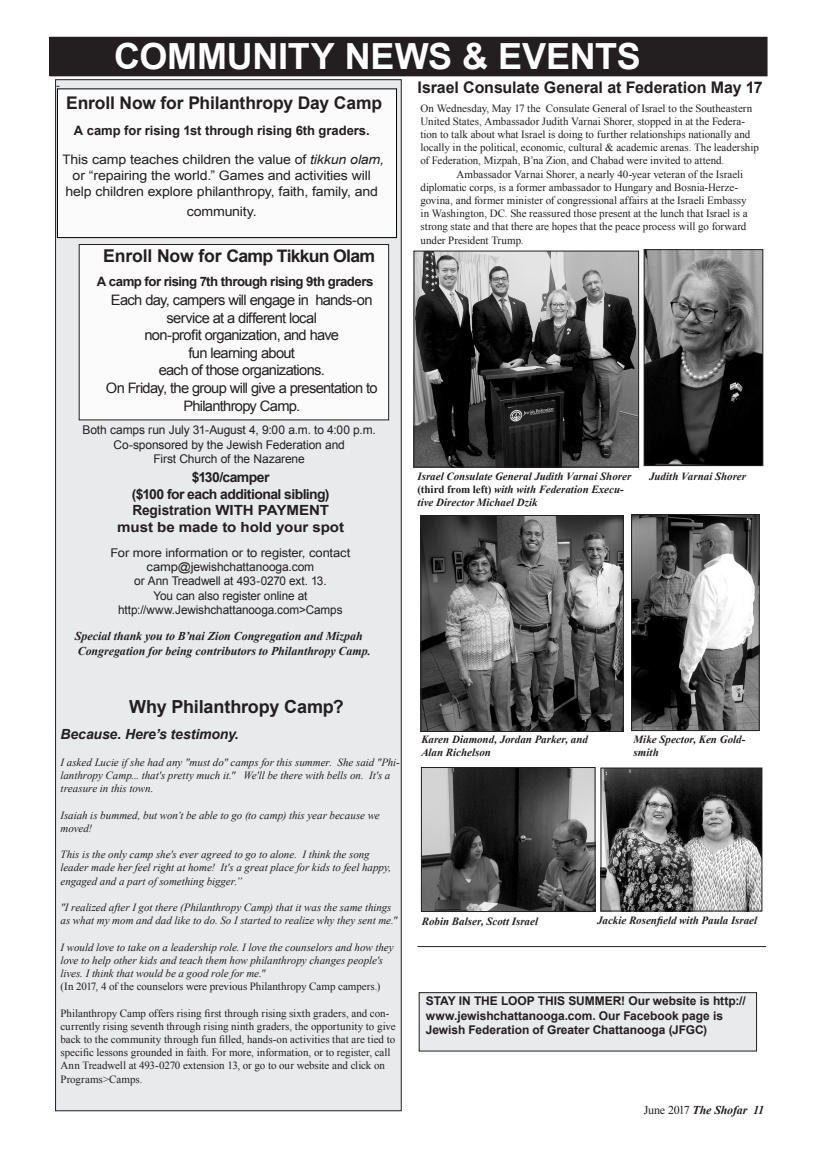
<style>
.page{position:relative;width:819px;height:1152px;background:#fff}
.page>*{position:absolute;margin:0;border:0;box-sizing:border-box;transform-origin:0 0}
.shofar_caption{font:700 48px "Arial";letter-spacing:-.015em;color:#fff}
.t1{font:700 36px "Arial";letter-spacing:-.005em;color:#fff}
.shofar_caption-2{font:700 18px "Arial";letter-spacing:-.01em;color:#231f20}
.t2{font:700 17.5px "Arial";letter-spacing:-.01em;color:#231f20}
.t3{font:700 17.3px "Arial";letter-spacing:-.04em;color:#231f20}
.shofar_caption-3{font:700 16px "Arial";letter-spacing:-.005em;color:#231f20}
.t4{font:14.4px/17.6px "Arial";letter-spacing:-.045em;color:#231f20;text-align:center}
.t5{font:700 14px "Arial";letter-spacing:-.005em;color:#231f20;scale:1.08 1}
.shofar_caption-4{font:italic 700 14px "Arial";letter-spacing:-.005em;color:#231f20}
.t6{font:700 14px "Arial";letter-spacing:-.005em;color:#231f20}
.t7{font:700 13.7px/16.8px "Arial";letter-spacing:-.04em;color:#231f20;text-align:center}
.t8{font:13.1px/15.7px "Arial";letter-spacing:-.01em;color:#231f20;text-align:center}
.t9{font:13.1px "Arial";letter-spacing:-.01em;color:#231f20;scale:1.08 1}
.t10{font:700 13px "Arial";letter-spacing:-.005em;color:#231f20}
.t11{font:700 13px "Arial";letter-spacing:-.03em;color:#231f20}
.t12{font:12px/14.4px "Arial";letter-spacing:-.01em;color:#231f20;text-align:center}
.shofar_caption-5{font:700 12px/14.4px "Arial";letter-spacing:-.005em;color:#231f20}
.shofar_caption-6{font:italic 700 12px "Times New Roman";letter-spacing:-.005em;color:#231f20}
.t13{font:12px "Arial";letter-spacing:-.01em;color:#231f20;scale:1.08 1}
.t14{font:12px "Times New Roman";color:#231f20}
.shofar_caption-7{font:11px/13.2px "Times New Roman";letter-spacing:-.005em;color:#231f20}
.shofar_caption-8{font:italic 11px/13.2px "Times New Roman";letter-spacing:-.005em;color:#231f20}
.shofar_caption-9{font:italic 700 11px/13.2px "Times New Roman";color:#231f20}
.s1{font-style:italic}
.s2{font-size:17.6px}
.s3{font-style:normal}
.s4{font-weight:400;font-style:normal}
</style>
<div class="page">
<div style="left:50px;top:37px;width:717px;height:39px;background:#231f20"></div>
<hr style="left:418px;top:946px;width:348px;height:1px;background:#231f20">
<div style="left:56px;top:80px;width:345px;height:1031px;background:#e9eaeb"></div>
<div style="left:57px;top:88px;width:340px;height:150px;background:#fbfbfb;border:1px solid #000"></div>
<div style="left:79px;top:245px;width:310px;height:175px;background:#fbfbfb"></div>
<div style="left:79px;top:244px;width:310px;height:176px;border:1px solid #231f20"></div>
<img style="left:422px;top:517px;width:200px;height:213px">
<div style="left:420px;top:515px;width:204px;height:217px;border:1px solid #231f20"></div>
<img style="left:602px;top:770px;width:158px;height:140px">
<div style="left:600px;top:768px;width:162px;height:144px;border:1px solid #231f20"></div>
<img style="left:415px;top:253px;width:222px;height:213px">
<div style="left:413px;top:251px;width:226px;height:217px;border:1px solid #231f20"></div>
<img style="left:633px;top:516px;width:125px;height:213px">
<div style="left:631px;top:514px;width:129px;height:217px;border:1px solid #231f20"></div>
<img style="left:646px;top:251px;width:115px;height:213px">
<div style="left:644px;top:249px;width:119px;height:217px;border:1px solid #231f20"></div>
<div style="left:419px;top:993px;width:338px;height:58px;background:#e9eaeb"></div>
<div style="left:419px;top:992px;width:338px;height:60px;border:1px solid #231f20"></div>
<img style="left:423px;top:769px;width:171px;height:141px">
<div style="left:421px;top:767px;width:175px;height:145px;border:1px solid #231f20"></div>
<p class="t1" style="left:114px;top:32px;width:528px">COMMUNITY NEWS &amp; EVENTS</p>
<p class="shofar_caption" style="left:169px;top:35px;width:458px">FEDERATION NEWS</p>
<p class="shofar_caption-3" style="left:418px;top:76px;width:347px">Israel Consulate General at Federation May 17</p>
<p class="shofar_caption-7" style="left:420px;top:101px;width:340px">On Wednesday, May 17 the Consulate General of Israel to the Southeastern United States, Ambassador Judith Varnai Shorer, stopped in at the Federa&shy;tion to talk about what Israel is doing to further relationships nationally and locally in the political, economic, cultural &amp; academic arenas. The leadership of Federation, Mizpah, B’na Zion, and Chabad were invited to attend.</p>
<p class="shofar_caption-7" style="left:420px;top:167px;width:329px;text-indent:36px">Ambassador Varnai Shorer, a nearly 40-year veteran of the Israeli diplomatic corps, is a former ambassador to Hungary and Bosnia-Herze&shy;govina, and former minister of congressional affairs at the Israeli Embassy in Washington, DC. She reassured those present at the lunch that Israel is a strong state and that there are hopes that the peace process will go forward under President Trump.</p>
<p class="t14" style="left:56px;top:76px;width:5px">-</p>
<p class="t2" style="left:66px;top:91px;width:317px">Enroll Now for Philanthropy Day Camp</p>
<p class="t10" style="left:74px;top:121px;width:297px">A camp for rising 1st through rising 6th graders.</p>
<p class="t8" style="left:63px;top:152px;width:323px">This camp teaches children the value of <span class="s1">tikkun olam, </span>or “repairing the world.” Games and activities will help children explore philanthropy, faith, family, and</p>
<p class="t9" style="left:187px;top:203px;width:66px">community.</p>
<p class="t3" style="left:103px;top:244px;width:274px"><span class="s2">Enroll Now for</span> Camp Tikkun Olam</p>
<p class="t11" style="left:97px;top:273px;width:278px">A camp for rising 7th through rising 9th graders</p>
<p class="t4" style="left:111px;top:291px;width:263px">Each day, campers will engage in hands-on</p>
<p class="t4" style="left:106px;top:309px;width:273px">service at a different local<br>non-profit organization, and have<br>fun learning about<br>each of those organizations.<br>On Friday, the group will give a presentation to</p>
<p class="t4" style="left:183px;top:397px;width:118px">Philanthropy Camp.</p>
<p class="t12" style="left:83px;top:423px;width:295px">Both camps run July 31-August 4, 9:00 a.m. to 4:00 p.m.</p>
<p class="t12" style="left:113px;top:437px;width:233px">Co-sponsored by the Jewish Federation and</p>
<p class="t12" style="left:154px;top:452px;width:153px">First Church of the Nazarene</p>
<p class="t7" style="left:132px;top:469px;width:199px">$130/camper<br>($100 for each additional sibling)</p>
<p class="t6" style="left:132px;top:501px;width:198px">Registration WITH PAYMENT</p>
<p class="t5" style="left:117px;top:518px;width:211px">must be made to hold your spot</p>
<p class="t13" style="left:110px;top:545px;width:224px">For more information or to register, contact</p>
<p class="t13" style="left:146px;top:559px;width:157px">camp@jewishchattanooga.com</p>
<p class="t12" style="left:134px;top:574px;width:194px">or Ann Treadwell at 493-0270 ext. 13.<br>You can also register online at</p>
<p class="t12" style="left:118px;top:603px;width:226px">http://www.Jewishchattanooga.com&gt;Camps</p>
<p class="shofar_caption-6" style="left:75px;top:628px;width:290px">Special thank you to B’nai Zion Congregation and Mizpah</p>
<p class="shofar_caption-6" style="left:78px;top:642px;width:295px">Congregation for being contributors to Philanthropy Camp.</p>
<p class="shofar_caption-2" style="left:129px;top:695px;width:216px">Why Philanthropy Camp?</p>
<p class="shofar_caption-4" style="left:60px;top:725px;width:180px">Because. Here’s testimony.</p>
<p class="shofar_caption-8" style="left:60px;top:755px;width:341px">I asked Lucie if she had any "must do" camps for this summer. She said "Phi&shy;lanthropy Camp... that's pretty much it." We'll be there with bells on. It's a treasure in this town.</p>
<p class="shofar_caption-8" style="left:60px;top:808px;width:321px">Isaiah is bummed, but won’t be able to go (to camp) this year because we moved!</p>
<p class="shofar_caption-8" style="left:60px;top:848px;width:332px">This is the only camp she's ever agreed to go to alone. I think the song leader made her feel right at home! It's a great place for kids to feel happy, engaged and a part of something bigger.”</p>
<p class="shofar_caption-8" style="left:60px;top:900px;width:339px">"I realized after I got there (Philanthropy Camp) that it was the same things as what my mom and dad like to do. So I started to realize why they sent me."</p>
<p class="shofar_caption-8" style="left:60px;top:940px;width:335px">I would love to take on a leadership role. I love the counselors and how they love to help other kids and teach them how philanthropy changes people's lives. I think that would be a good role for me."</p>
<p class="shofar_caption-7" style="left:60px;top:980px;width:321px">(In 2017, 4 of the counselors were previous Philanthropy Camp campers.)</p>
<p class="shofar_caption-7" style="left:60px;top:1006px;width:337px">Philanthropy Camp offers rising first through rising sixth graders, and con&shy;currently rising seventh through rising ninth graders, the opportunity to give back to the community through fun filled, hands-on activities that are tied to specific lessons grounded in faith. For more, information, or to register, call Ann Treadwell at 493-0270 extension 13, or go to our website and click on Programs&gt;Camps.</p>
<p class="shofar_caption-9" style="left:418px;top:469px;width:215px">Israel Consulate General Judith Varnai Shorer <span class="s3">(third from left)</span> with with Federation Execu&shy;tive Director Michael Dzik</p>
<p class="shofar_caption-9" style="left:649px;top:469px;width:98px">Judith Varnai Shorer</p>
<p class="shofar_caption-9" style="left:421px;top:732px;width:168px">Karen Diamond, Jordan Parker, and</p>
<p class="shofar_caption-9" style="left:421px;top:746px;width:71px">Alan Richelson</p>
<p class="shofar_caption-9" style="left:634px;top:733px;width:113px">Mike Spector, Ken Gold&shy;smith</p>
<p class="shofar_caption-9" style="left:422px;top:915px;width:118px">Robin Balser, Scott Israel</p>
<p class="shofar_caption-9" style="left:597px;top:913px;width:162px">Jackie Rosenfield with Paula Israel</p>
<p class="shofar_caption-5" style="left:426px;top:994px;width:321px">STAY IN THE LOOP THIS SUMMER! Our website is http:// www.jewishchattanooga.com. Our Facebook page is</p>
<p class="shofar_caption-5" style="left:426px;top:1023px;width:283px">Jewish Federation of Greater Chattanooga (JFGC)</p>
<p class="shofar_caption-6" style="left:644px;top:1102px;width:122px"><span class="s4">June 2017</span> The Shofar 11</p>
</div>
